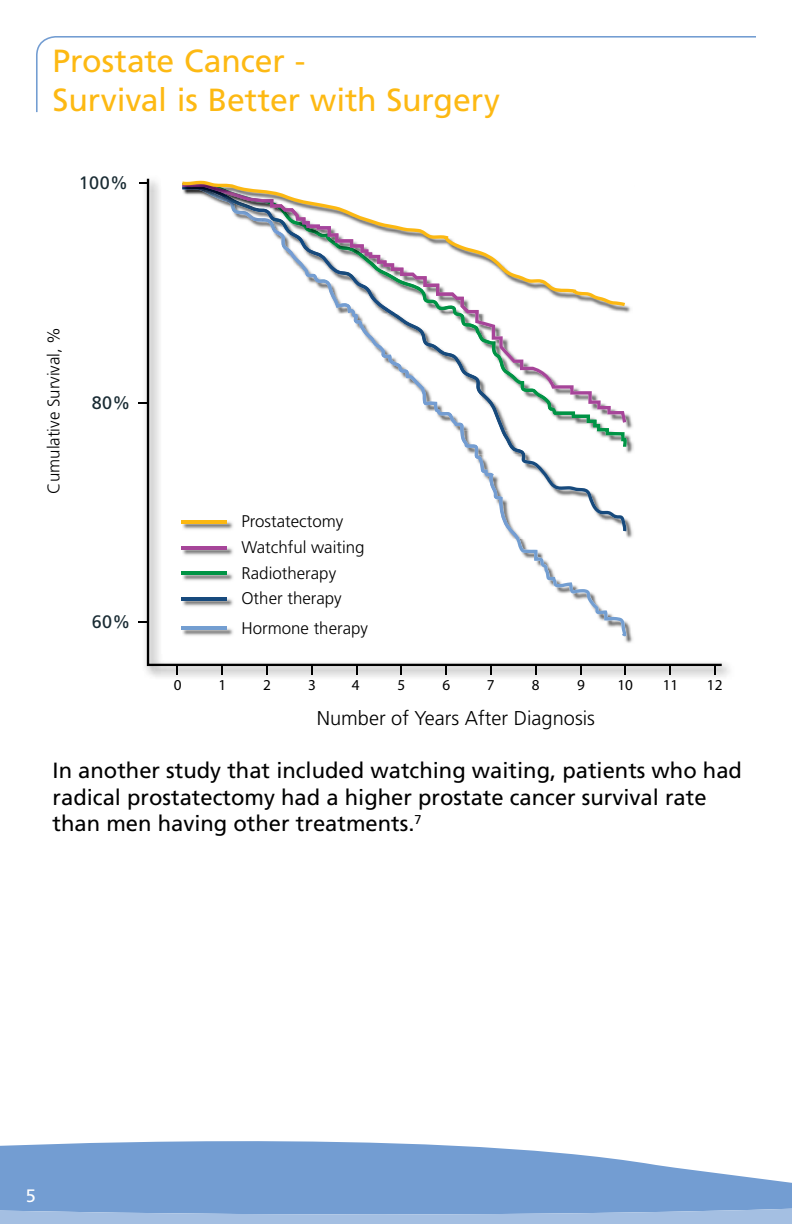
<style>
.page{position:relative;width:792px;height:1224px;background:#fff}
.page>*{position:absolute;margin:0;border:0;box-sizing:border-box;transform-origin:0 0}
.t1{font:32px/38.6px "Frutiger";letter-spacing:-.005em;color:#fdb913}
.t2{font:22px/26.4px "Frutiger";color:#000}
.t3{font:300 20px "Frutiger";color:#000}
.t4{font:18px "Frutiger";letter-spacing:.025em;color:#192b33}
.t5{font:18px "Frutiger";color:#fff}
.t6{font:300 16.8px/29.6px "Frutiger";color:#000}
.t7{font:15.2px "Myriad Pro";color:#000}
</style>
<div class="page">
<svg style="left:0;top:1141px;width:792px;height:83px;background:#8aadd9"></svg>
<div style="left:142px;top:174px;width:593px;height:506px;background:#000;opacity:.75"></div>
<svg style="left:146px;top:176px;width:578px;height:491px"></svg>
<svg style="left:36px;top:36px;width:720px;height:77px"></svg>
<h1 class="t1" style="left:53px;top:42px;width:449px">Prostate Cancer -<br>Survival is Better with Surgery</h1>
<p class="t4" style="left:79px;top:172px;width:51px">100%</p>
<p class="t6" style="left:39px;top:494px;width:168px;rotate:-90deg">Cumulative Survival, %</p>
<p class="t4" style="left:92px;top:392px;width:40px">80%</p>
<p class="t4" style="left:92px;top:612px;width:40px">60%</p>
<p class="t6" style="left:241px;top:507px;width:103px">Prostatectomy</p>
<p class="t6" style="left:241px;top:558px;width:96px">Radiotherapy</p>
<p class="t6" style="left:241px;top:533px;width:125px">Watchful waiting</p>
<p class="t6" style="left:241px;top:584px;width:128px">Other therapy<br>Hormone therapy</p>
<p class="t7" style="left:174px;top:676px;width:9px">0</p>
<p class="t7" style="left:218px;top:676px;width:9px">1</p>
<p class="t7" style="left:263px;top:676px;width:9px">2</p>
<p class="t7" style="left:308px;top:676px;width:9px">3</p>
<p class="t7" style="left:352px;top:676px;width:9px">4</p>
<p class="t7" style="left:398px;top:676px;width:9px">5</p>
<p class="t7" style="left:443px;top:676px;width:9px">6</p>
<p class="t7" style="left:487px;top:676px;width:9px">7</p>
<p class="t7" style="left:532px;top:676px;width:9px">8</p>
<p class="t7" style="left:577px;top:676px;width:9px">9</p>
<p class="t7" style="left:617px;top:676px;width:17px">10</p>
<p class="t7" style="left:663px;top:676px;width:17px">11</p>
<p class="t7" style="left:707px;top:676px;width:17px">12</p>
<p class="t3" style="left:317px;top:707px;width:280px">Number of Years After Diagnosis</p>
<p class="t2" style="left:53px;top:758px;width:691px">In another study that included watching waiting, patients who had radical prostatectomy had a higher prostate cancer survival rate than men having other treatments.<sup>7</sup></p>
<p class="t5" style="left:26px;top:1185px;width:12px">5</p>
</div>
